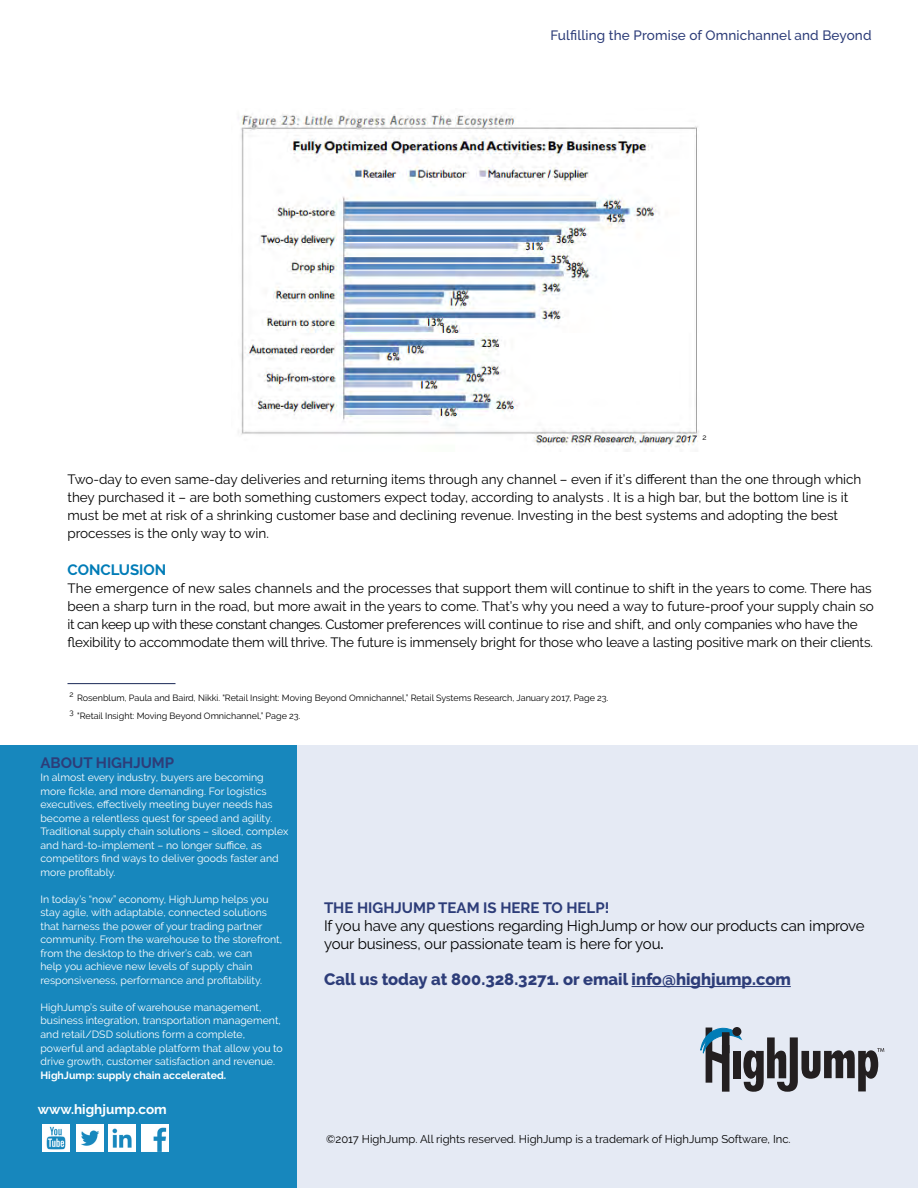
<style>
.page{position:relative;width:918px;height:1188px;background:#fff}
.page>*{position:absolute;margin:0;border:0;box-sizing:border-box;transform-origin:0 0}
.t1{font:800 16.5px "Raleway";color:#2d3d79}
.t2{font:15px/18px "Raleway";letter-spacing:-.01em;color:#000}
.t3{font:700 15px "Raleway";color:#2d3d79}
.t4{font:700 15px "Raleway";color:#017cb7}
.t5{font:13.5px/18px "Raleway";color:#000}
.t6{font:500 13.5px "Raleway";letter-spacing:.01em;color:#2d3d79}
.t7{font:700 13.5px "Raleway";color:#fff}
.t8{font:11.25px "Raleway";color:#000}
.t9{font:10.5px/13.5px "Raleway";color:#fff}
.t10{font:700 10.5px "Raleway";color:#fff}
.t11{font:9px "Raleway";color:#000}
.t12{font:7.8px "Raleway";color:#000}
.s1{font-weight:600}
</style>
<div class="page">
<div style="left:297px;top:745px;width:621px;height:443px;background:#e5eaf4"></div>
<div style="left:0;top:745px;width:297px;height:443px;background:#1787bd"></div>
<hr style="left:632px;top:986px;width:159px;height:1px;background:#2d3d79">
<svg style="left:701px;top:1027px;width:183px;height:65px"></svg>
<img style="left:43px;top:1124px;width:27px;height:27px">
<img style="left:76px;top:1124px;width:27px;height:27px">
<img style="left:109px;top:1124px;width:27px;height:27px">
<img style="left:142px;top:1124px;width:27px;height:27px">
<img style="left:238px;top:114px;width:461px;height:337px">
<hr style="left:68px;top:683px;width:108px;height:1px;background:#1a2857">
<p class="t6" style="left:550px;top:27px;width:323px">Fulfilling the Promise of Omnichannel and Beyond</p>
<p class="t12" style="left:702px;top:433px;width:6px">2</p>
<p class="t5" style="left:68px;top:470px;width:796px">Two-day to even same-day deliveries and returning items through any channel – even if it’s different than the one through which they purchased it – are both something customers expect today, according to analysts . It is a high bar, but the bottom line is it must be met at risk of a shrinking customer base and declining revenue. Investing in the best systems and adopting the best processes is the only way to win.</p>
<h2 class="t4" style="left:68px;top:561px;width:100px">CONCLUSION</h2>
<p class="t5" style="left:68px;top:579px;width:808px">The emergence of new sales channels and the processes that support them will continue to shift in the years to come. There has been a sharp turn in the road, but more await in the years to come. That’s why you need a way to future-proof your supply chain so it can keep up with these constant changes. Customer preferences will continue to rise and shift, and only companies who have the flexibility to accommodate them will thrive. The future is immensely bright for those who leave a lasting positive mark on their clients.</p>
<p class="t12" style="left:70px;top:689px;width:6px">2</p>
<p class="t11" style="left:77px;top:693px;width:533px">Rosenblum, Paula and Baird, Nikki. "Retail Insight: Moving Beyond Omnichannel,” Retail Systems Research, January 2017, Page 23.</p>
<p class="t12" style="left:70px;top:707px;width:6px">3</p>
<p class="t11" style="left:77px;top:711px;width:225px">"Retail Insight: Moving Beyond Omnichannel,” Page 23.</p>
<h2 class="t3" style="left:40px;top:754px;width:135px">ABOUT HIGHJUMP</h2>
<p class="t9" style="left:40px;top:771px;width:249px">In almost every industry, buyers are becoming more fickle, and more demanding. For logistics executives, effectively meeting buyer needs has become a relentless quest for speed and agility.<br>Traditional supply chain solutions – siloed, complex and hard-to-implement – no longer suffice, as competitors find ways to deliver goods faster and more profitably.</p>
<p class="t9" style="left:40px;top:892px;width:243px">In today’s “now” economy, HighJump helps you stay agile, with adaptable, connected solutions that harness the power of your trading partner community. From the warehouse to the storefront, from the desktop to the driver’s cab, we can<br>help you achieve new levels of supply chain responsiveness, performance and profitability.</p>
<p class="t9" style="left:40px;top:1001px;width:244px">HighJump’s suite of warehouse management, business integration, transportation management, and retail/DSD solutions form a complete, powerful and adaptable platform that allow you to drive growth, customer satisfaction and revenue.</p>
<p class="t10" style="left:40px;top:1069px;width:187px">HighJump: supply chain accelerated.</p>
<p class="t7" style="left:38px;top:1101px;width:131px">www.highjump.com</p>
<h2 class="t3" style="left:324px;top:899px;width:287px">THE HIGHJUMP TEAM IS HERE TO HELP!</h2>
<h2 class="t2" style="left:324px;top:917px;width:542px">If you have any questions regarding HighJump or how our products can improve your business, our passionate team is here for you<span class="s1">.</span></h2>
<h1 class="t1" style="left:324px;top:970px;width:468px">Call us today at 800.328.3271. or email info@highjump.com</h1>
<p class="t8" style="left:326px;top:1132px;width:466px">©2017 HighJump. All rights reserved. HighJump is a trademark of HighJump Software, Inc.</p>
</div>
